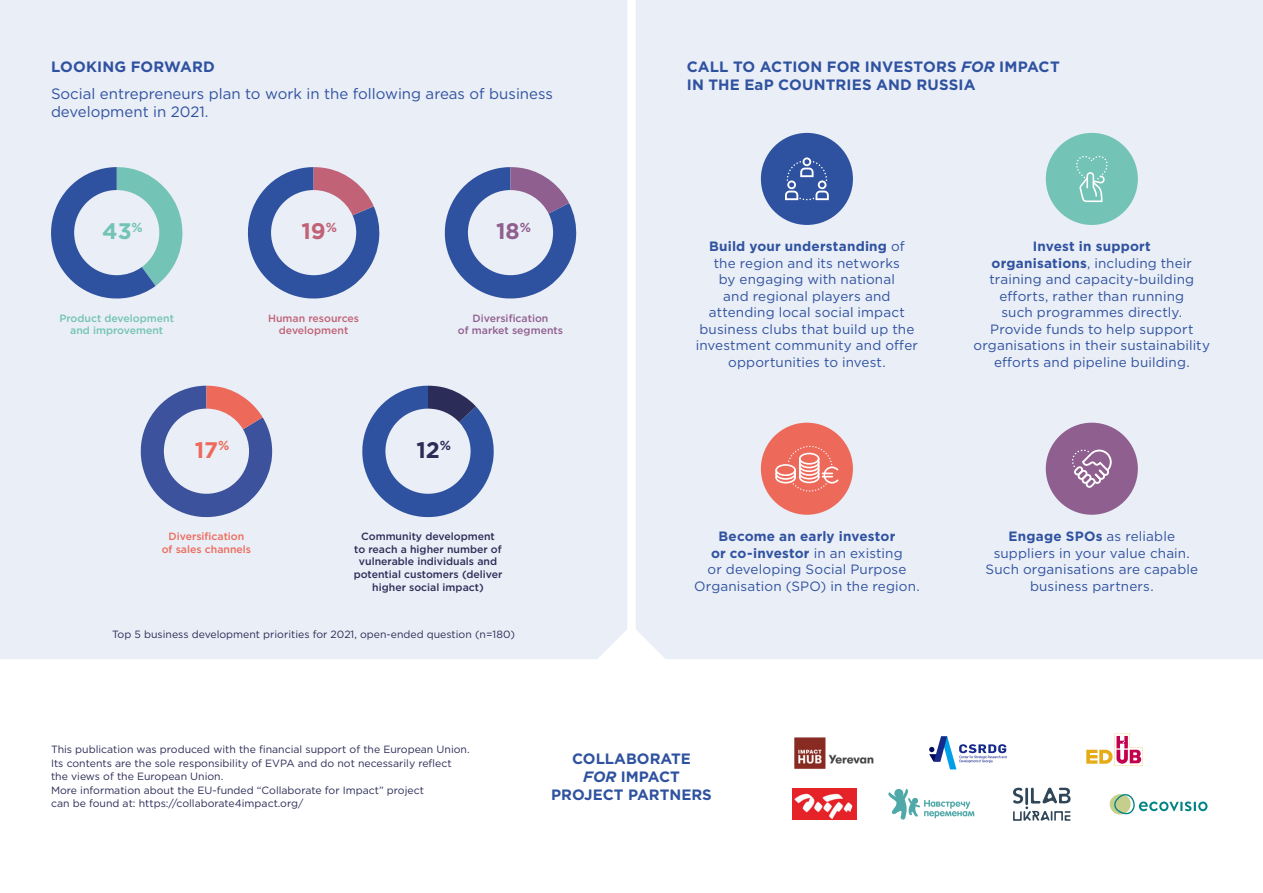
<style>
.page{position:relative;width:1263px;height:893px;background:#fff}
.page>*{position:absolute;margin:0;border:0;box-sizing:border-box;transform-origin:0 0}
.t1{font:700 22.5px "Gotham";color:#73c3b6}
.t2{font:700 22.5px "Gotham";color:#c16277}
.t3{font:700 22.5px "Gotham";color:#ed6a5b}
.t4{font:700 22.5px "Gotham";color:#8f5f8f}
.t5{font:700 22.5px "Gotham";color:#2b2c57}
.t6{font:700 15px/18px "Gotham";letter-spacing:.005em;color:#2f52a0;text-align:center}
.t7{font:15px/18px "Gotham";color:#2f52a0}
.t8{font:13.5px/16.5px "Gotham";letter-spacing:.01em;color:#2f52a0;text-align:center}
.t9{font:10.5px/13.5px "Gotham";color:#2b2c57}
.t10{font:500 10.5px/12.6px "Gotham";color:#2b2c57;text-align:center}
.t11{font:500 10.5px/12.6px "Gotham";color:#73c3b6;text-align:center}
.t12{font:500 10.5px/12.6px "Gotham";color:#8f5f8f;text-align:center}
.t13{font:500 10.5px/12.6px "Gotham";color:#ed6a5b;text-align:center}
.t14{font:500 10.5px/12.6px "Gotham";color:#c16277;text-align:center}
.s1{font-style:italic}
.s2{font-weight:700}
</style>
<div class="page">
<div style="left:636px;top:0;width:627px;height:659px;background:#eaeef6"></div>
<div style="left:0;top:0;width:627px;height:659px;background:#eaeef6"></div>
<svg style="left:1086px;top:734px;width:57px;height:32px"></svg>
<svg style="left:888px;top:789px;width:86px;height:31px"></svg>
<svg style="left:1013px;top:788px;width:57px;height:33px"></svg>
<svg style="left:929px;top:736px;width:77px;height:33px"></svg>
<img style="left:792px;top:789px;width:64px;height:31px">
<img style="left:794px;top:737px;width:80px;height:32px">
<svg style="left:51px;top:167px;width:131px;height:131px;background:#a0bbd2"></svg>
<svg style="left:248px;top:167px;width:131px;height:131px;background:#a0a7cb"></svg>
<svg style="left:141px;top:386px;width:131px;height:131px;background:#a7a8c7"></svg>
<svg style="left:445px;top:167px;width:131px;height:131px;background:#9ba7cd"></svg>
<svg style="left:362px;top:386px;width:132px;height:131px;background:#94a5ca"></svg>
<div style="left:1046px;top:423px;width:92px;height:92px;background:#8f5f8f;border-radius:50%"></div>
<svg style="left:1072px;top:450px;width:40px;height:38px"></svg>
<div style="left:761px;top:423px;width:92px;height:92px;background:#ed6a5b;border-radius:50%"></div>
<svg style="left:775px;top:446px;width:63px;height:46px"></svg>
<div style="left:1046px;top:133px;width:92px;height:92px;background:#73c3b6;border-radius:50%"></div>
<svg style="left:1076px;top:156px;width:31px;height:46px"></svg>
<div style="left:761px;top:133px;width:92px;height:92px;background:#2f52a0;border-radius:50%"></div>
<svg style="left:785px;top:157px;width:44px;height:43px"></svg>
<svg style="left:1110px;top:794px;width:97px;height:20px"></svg>
<p class="t6" style="left:51px;top:59px;width:166px">LOOKING FORWARD</p>
<p class="t7" style="left:51px;top:85px;width:503px">Social entrepreneurs plan to work in the following areas of business development in 2021.</p>
<h1 class="t1" style="left:102px;top:221px;width:42px">43<sup>%</sup></h1>
<h1 class="t2" style="left:301px;top:221px;width:37px">19<sup>%</sup></h1>
<h1 class="t4" style="left:496px;top:221px;width:36px">18<sup>%</sup></h1>
<p class="t11" style="left:59px;top:312px;width:116px">Product development and improvement</p>
<p class="t14" style="left:268px;top:312px;width:93px">Human resources development</p>
<p class="t12" style="left:458px;top:312px;width:107px">Diversification<br>of market segments</p>
<h1 class="t3" style="left:195px;top:440px;width:36px">17<sup>%</sup></h1>
<h1 class="t5" style="left:416px;top:440px;width:36px">12<sup>%</sup></h1>
<p class="t13" style="left:162px;top:531px;width:91px">Diversification<br>of sales channels</p>
<p class="t10" style="left:354px;top:531px;width:150px">Community development<br>to reach a higher number of vulnerable individuals and potential customers (deliver higher social impact)</p>
<p class="t9" style="left:112px;top:628px;width:404px">Top 5 business development priorities for 2021, open-ended question (n=180)</p>
<p class="t6" style="left:687px;top:59px;width:374px;text-align:left">CALL TO ACTION FOR INVESTORS <span class="s1">FOR</span> IMPACT<br>IN THE EaP COUNTRIES AND RUSSIA</p>
<p class="t8" style="left:696px;top:239px;width:224px"><span class="s2">Build your understanding</span> of<br>the region and its networks<br>by engaging with national<br>and regional players and attending local social impact business clubs that build up the investment community and offer opportunities to invest.</p>
<p class="t8" style="left:973px;top:239px;width:238px"><span class="s2">Invest in support<br>organisations</span>, including their training and capacity-building efforts, rather than running<br>such programmes directly.<br>Provide funds to help support organisations in their sustainability efforts and pipeline building.</p>
<p class="t8" style="left:694px;top:529px;width:227px"><span class="s2">Become an early investor<br>or co-investor</span> in an existing<br>or developing Social Purpose<br>Organisation (SPO) in the region.</p>
<p class="t8" style="left:985px;top:529px;width:214px"><span class="s2">Engage SPOs</span> as reliable suppliers in your value chain.<br>Such organisations are capable business partners.</p>
<p class="t9" style="left:51px;top:743px;width:420px">This publication was produced with the financial support of the European Union.<br>Its contents are the sole responsibility of EVPA and do not necessarily reflect the views of the European Union.<br>More information about the EU-funded “Collaborate for Impact” project<br>can be found at: https://collaborate4impact.org/</p>
<p class="t6" style="left:551px;top:750px;width:162px">COLLABORATE<br><span class="s1">FOR</span> IMPACT<br>PROJECT PARTNERS</p>
</div>
